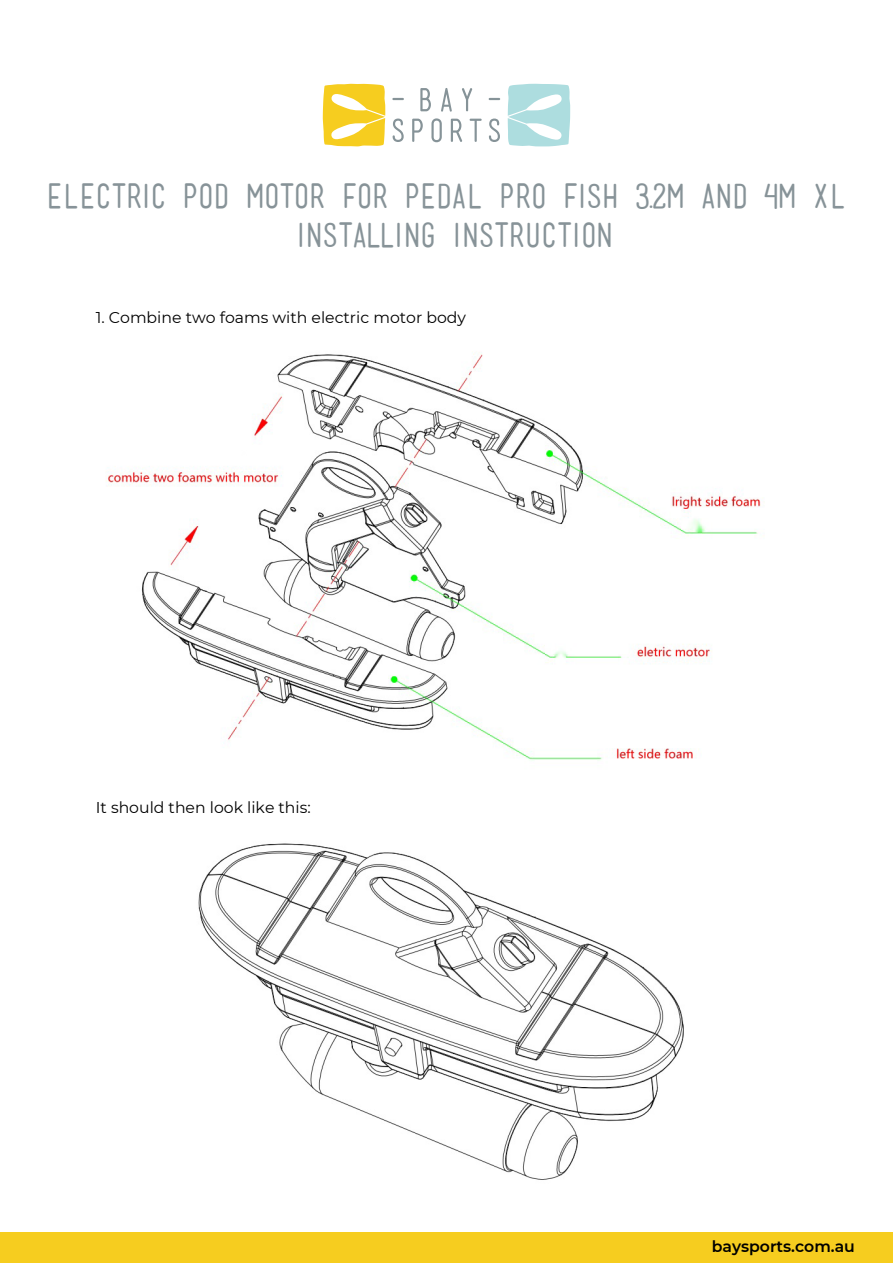
<style>
.page{position:relative;width:893px;height:1263px;background:#fff}
.page>*{position:absolute;margin:0;border:0;box-sizing:border-box;transform-origin:0 0}
.t1{font:33px/39.6px "Mensch";color:#879398;text-align:center}
.t2{font:15.6px "Montserrat";color:#000}
.t3{font:600 15.6px "Montserrat";color:#000}
</style>
<div class="page">
<img style="left:198px;top:843px;width:486px;height:337px">
<svg style="left:323px;top:84px;width:62px;height:62px"></svg>
<svg style="left:508px;top:84px;width:62px;height:62px"></svg>
<svg style="left:420px;top:88px;width:11px;height:23px"></svg>
<svg style="left:441px;top:88px;width:11px;height:24px"></svg>
<svg style="left:462px;top:88px;width:10px;height:23px"></svg>
<svg style="left:393px;top:119px;width:11px;height:23px"></svg>
<svg style="left:412px;top:119px;width:11px;height:23px"></svg>
<svg style="left:431px;top:118px;width:11px;height:24px"></svg>
<svg style="left:451px;top:119px;width:11px;height:23px"></svg>
<svg style="left:470px;top:119px;width:12px;height:23px"></svg>
<svg style="left:489px;top:119px;width:11px;height:23px"></svg>
<svg style="left:392px;top:98px;width:12px;height:2px"></svg>
<svg style="left:489px;top:98px;width:11px;height:2px"></svg>
<div style="left:0;top:1232px;width:893px;height:31px;background:#f6cd1f"></div>
<img style="left:106px;top:352px;width:655px;height:409px">
<p class="t1" style="left:47px;top:176px;width:801px">ELECTRIC POD MOTOR FOR PEDAL PRO FISH 3.2M AND 4M XL<br>INSTALLING INSTRUCTION</p>
<p class="t2" style="left:96px;top:307px;width:372px">1. Combine two foams with electric motor body</p>
<p class="t2" style="left:96px;top:797px;width:216px">It should then look like this:</p>
<p class="t3" style="left:712px;top:1235px;width:145px">baysports.com.au</p>
</div>
